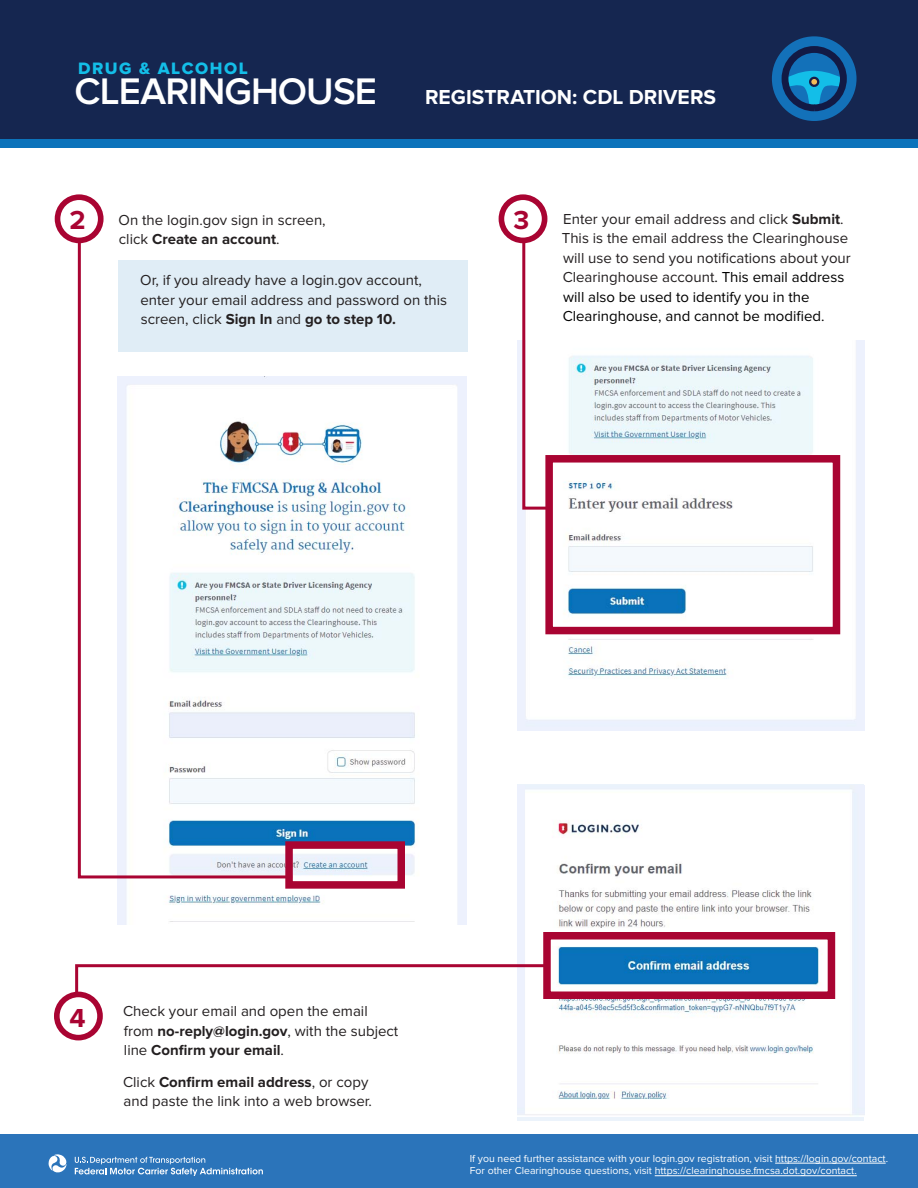
<style>
.page{position:relative;width:918px;height:1188px;background:#fff}
.page>*{position:absolute;margin:0;border:0;box-sizing:border-box;transform-origin:0 0}
.t1{font:600 38.4px "Proxima Nova";letter-spacing:-.025em;color:#fff}
.t2{font:700 27px "Proxima Nova";color:#a90432}
.t3{font:700 21px "Proxima Nova";color:#fff}
.t4{font:17.1px "Proxima Nova Extrabld";letter-spacing:.09em;color:#13bee8}
.t5{font:15px/19.5px "Proxima Nova";color:#231f20}
.t6{font:10.5px/12.6px "Proxima Nova";color:#fff}
.s1{font-weight:700}
.s2{color:#000}
</style>
<div class="page">
<div style="left:0;top:0;width:918px;height:145px;background:#152650"></div>
<div style="left:0;top:139px;width:918px;height:8px;background:#0c73bb"></div>
<div style="left:772px;top:36px;width:85px;height:85px;background:#1371b9;border-radius:50%"></div>
<svg style="left:786px;top:71px;width:55px;height:35px"></svg>
<div style="left:782px;top:46px;width:65px;height:65px;border:7px solid #121a45;border-radius:50%"></div>
<div style="left:810px;top:78px;width:8px;height:8px;background:#f3bc58;border-radius:50%"></div>
<div style="left:809px;top:77px;width:10px;height:10px;border:2px solid #181e4a;border-radius:50%"></div>
<div style="left:0;top:1134px;width:918px;height:54px;background:#2b74ba"></div>
<svg style="left:48px;top:1154px;width:19px;height:19px"></svg>
<svg style="left:75px;top:1157px;width:188px;height:19px"></svg>
<hr style="left:775px;top:1163px;width:111px;height:1px;background:#fff">
<hr style="left:655px;top:1175px;width:202px;height:1px;background:#fff">
<img style="left:517px;top:340px;width:347px;height:390px">
<div style="left:55px;top:194px;width:49px;height:49px;border:6px solid #a90432;border-radius:50%"></div>
<div style="left:499px;top:194px;width:48px;height:49px;border:6px solid #a90432;border-radius:50%"></div>
<img style="left:118px;top:377px;width:349px;height:547px">
<svg style="left:282px;top:451px;width:562px;height:441px"></svg>
<svg style="left:76px;top:240px;width:219px;height:640px"></svg>
<svg style="left:521px;top:240px;width:28px;height:271px"></svg>
<img style="left:517px;top:785px;width:347px;height:331px">
<div style="left:543px;top:932px;width:292px;height:67px;border:8px solid #a90432"></div>
<svg style="left:75px;top:963px;width:475px;height:51px"></svg>
<div style="left:57px;top:994px;width:43px;height:44px;background:#fff;border-radius:50%"></div>
<div style="left:54px;top:992px;width:49px;height:48px;border:6px solid #a90432;border-radius:50%"></div>
<div style="left:118px;top:260px;width:350px;height:91px;background:#e0edf6"></div>
<p class="t4" style="left:78px;top:62px;width:171px">DRUG &amp; ALCOHOL</p>
<h1 class="t1" style="left:75px;top:78px;width:304px">CLEARINGHOUSE</h1>
<h3 class="t3" style="left:425px;top:89px;width:293px">REGISTRATION: CDL DRIVERS</h3>
<h2 class="t2" style="left:70px;top:210px;width:18px">2</h2>
<h2 class="t2" style="left:514px;top:210px;width:17px">3</h2>
<p class="t5" style="left:562px;top:210px;width:290px">Enter your email address and click <span class="s1">Submit</span>.<br>This is the email address the Clearinghouse will use to send you notifications about your Clearinghouse account<span class="s2">. This email address will also be used to identify you in the Clearinghouse, and cannot be modified.</span></p>
<p class="t5" style="left:119px;top:211px;width:209px">On the login.gov sign in screen, click <span class="s1">Create an account</span>.</p>
<p class="t5" style="left:140px;top:272px;width:309px">Or, if you already have a login.gov account, enter your email address and password on this screen, click <span class="s1">Sign In</span> and <span class="s1">go to step 10.</span></p>
<h2 class="t2" style="left:69px;top:1007px;width:18px">4</h2>
<p class="t5" style="left:123px;top:1003px;width:277px">Check your email and open the email from <span class="s1">no-reply@login.gov</span>, with the subject line <span class="s1">Confirm your email</span>.</p>
<p class="t5" style="left:123px;top:1073px;width:250px">Click <span class="s1">Confirm email address</span>, or copy and paste the link into a web browser.</p>
<p class="t6" style="left:470px;top:1153px;width:420px">If you need further assistance with your login.gov registration, visit https://login.gov/contact.<br>For other Clearinghouse questions, visit https://clearinghouse.fmcsa.dot.gov/contact.</p>
</div>
